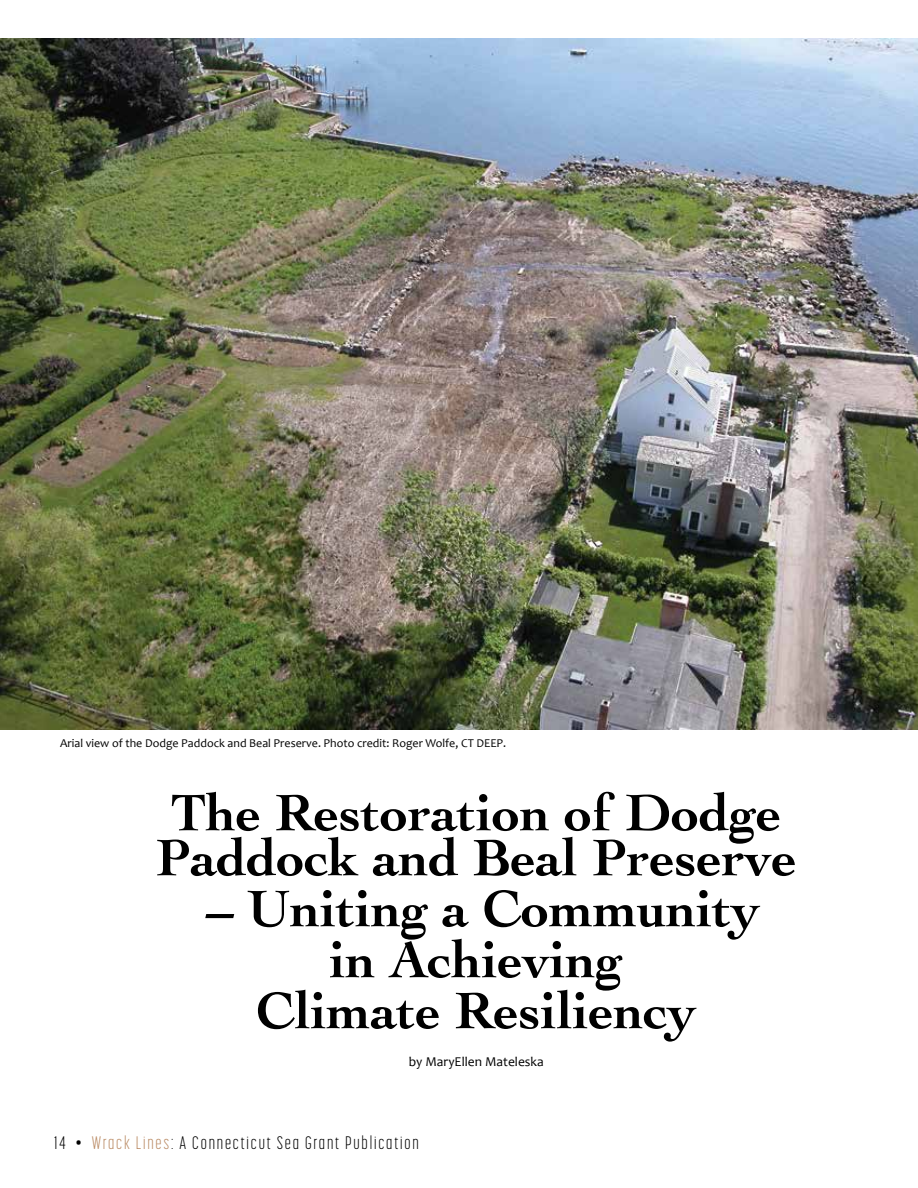
<style>
.page{position:relative;width:918px;height:1188px;background:#fff}
.page>*{position:absolute;margin:0;border:0;box-sizing:border-box;transform-origin:0 0}
.t1{font:700 54px/51px "Cochin";color:#000}
.t2{font:300 18px "Korolev Compressed";letter-spacing:.1em;color:#000}
.t3{font:13.5px "Candara";color:#000}
.t4{font:12px "Candara";color:#000}
.s1{color:#ba8a63}
</style>
<div class="page">
<img style="left:0;top:39px;width:918px;height:691px">
<p class="t4" style="left:60px;top:736px;width:448px">Arial view of the Dodge Paddock and Beal Preserve. Photo credit: Roger Wolfe, CT DEEP.</p>
<p class="t1" style="left:156px;top:787px;width:643px;line-height:45px">The Restoration of Dodge<br>Paddock and Beal Preserve</p>
<p class="t1" style="left:206px;top:880px;width:556px;text-align:center">– Uniting a Community in Achieving<br>Climate Resiliency</p>
<p class="t3" style="left:409px;top:1053px;width:137px">by MaryEllen Mateleska</p>
<p class="t2" style="left:54px;top:1132px;width:366px">14 • <span class="s1">Wrack Lines</span>: A Connecticut Sea Grant Publication</p>
</div>
